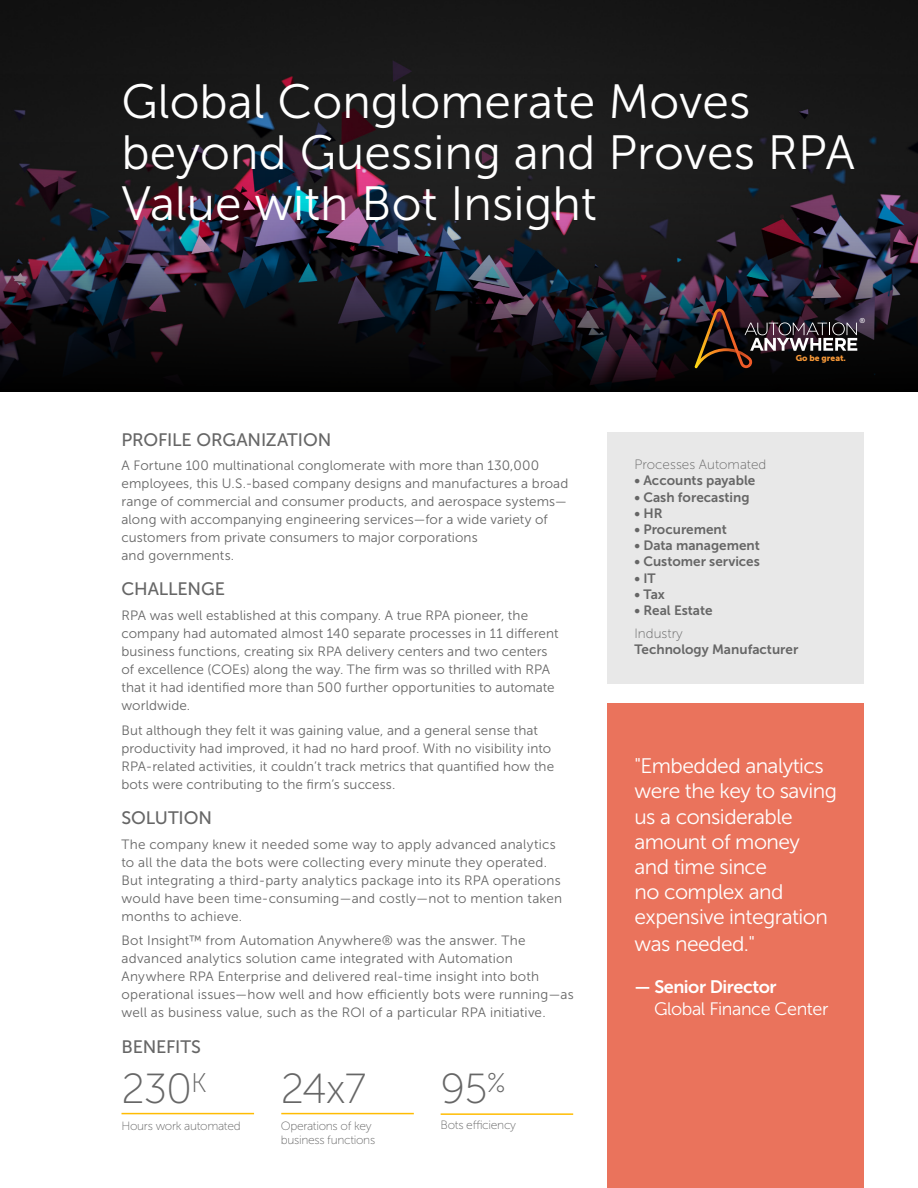
<style>
.page{position:relative;width:918px;height:1188px;background:#fff}
.page>*{position:absolute;margin:0;border:0;box-sizing:border-box;transform-origin:0 0}
.t1{font:48px/51px "Museo Sans 300";color:#fff}
.t2{font:42px "Museo Sans 100";letter-spacing:-.025em;color:#666}
.Quote__Text{font:21px/25.5px "Museo Sans 300";letter-spacing:-.025em;color:#fff}
.Paragraph_Style_1{font:18px "Museo Sans 500";letter-spacing:-.005em;color:#666}
.Quote__Text-2{font:18px/21.6px "Museo Sans 300";letter-spacing:-.025em;color:#fff}
.Paragraph_Style_1-2{font:13.5px/18px "Museo Sans 300";letter-spacing:.01em;color:#666}
.Snap__Text{font:13.5px "Museo Sans 700";color:#666}
.Snap__Header{font:13.5px "Museo Sans 100";color:#666}
.t3{font:12px/14.4px "Museo Sans 100";letter-spacing:-.025em;color:#666}
.t4{font:8.4px "Museo Sans 900";color:#f79837}
.t5{font:7.05px "Museo Sans 500";color:#fff}
.s1{font-family:"Museo Sans 700"}
</style>
<div class="page">
<svg style="left:0;top:0;width:918px;height:392px;background:#1b191f"></svg>
<svg style="left:694px;top:309px;width:163px;height:59px;background:#372c2c"></svg>
<div style="left:608px;top:432px;width:256px;height:252px;background:#e8e8e8"></div>
<hr style="left:441px;top:1113px;width:132px;height:2px;background:#ffbc03">
<hr style="left:281px;top:1113px;width:133px;height:1px;background:#ffbc03">
<hr style="left:122px;top:1113px;width:132px;height:1px;background:#ffbc03">
<div style="left:608px;top:704px;width:256px;height:484px;background:#ea735c"></div>
<p class="t1" style="left:122px;top:76px;width:735px">Global Conglomerate Moves beyond Guessing and Proves RPA<br>Value with Bot Insight</p>
<p class="Paragraph_Style_1" style="left:122px;top:429px;width:211px">PROFILE ORGANIZATION</p>
<p class="Paragraph_Style_1-2" style="left:122px;top:457px;width:448px">A Fortune 100 multinational conglomerate with more than 130,000 employees, this U.S.-based company designs and manufactures a broad range of commercial and consumer products, and aerospace systems— along with accompanying engineering services—for a wide variety of customers from private consumers to major corporations<br>and governments.</p>
<p class="Paragraph_Style_1" style="left:122px;top:579px;width:105px">CHALLENGE</p>
<p class="Paragraph_Style_1-2" style="left:122px;top:607px;width:439px">RPA was well established at this company. A true RPA pioneer, the company had automated almost 140 separate processes in 11 different business functions, creating six RPA delivery centers and two centers of excellence (COEs) along the way. The firm was so thrilled with RPA that it had identified more than 500 further opportunities to automate worldwide.</p>
<p class="Paragraph_Style_1-2" style="left:122px;top:721px;width:434px">But although they felt it was gaining value, and a general sense that productivity had improved, it had no hard proof. With no visibility into RPA-related activities, it couldn’t track metrics that quantified how the bots were contributing to the firm’s success.</p>
<p class="Paragraph_Style_1" style="left:122px;top:808px;width:92px">SOLUTION</p>
<p class="Paragraph_Style_1-2" style="left:122px;top:835px;width:442px">The company knew it needed some way to apply advanced analytics to all the data the bots were collecting every minute they operated.<br>But integrating a third-party analytics package into its RPA operations would have been time-consuming—and costly—not to mention taken months to achieve.</p>
<p class="Paragraph_Style_1-2" style="left:122px;top:932px;width:454px">Bot Insight™ from Automation Anywhere® was the answer. The advanced analytics solution came integrated with Automation Anywhere RPA Enterprise and delivered real-time insight into both operational issues—how well and how efficiently bots were running—as well as business value, such as the ROI of a particular RPA initiative.</p>
<p class="Paragraph_Style_1" style="left:122px;top:1036px;width:81px">BENEFITS</p>
<p class="t2" style="left:122px;top:1066px;width:87px">230<sup>K</sup></p>
<p class="t3" style="left:122px;top:1119px;width:121px">Hours work automated</p>
<p class="t2" style="left:281px;top:1066px;width:87px">24x7</p>
<p class="t3" style="left:281px;top:1119px;width:96px">Operations of key business functions</p>
<p class="t2" style="left:441px;top:1066px;width:66px">95<sup>%</sup></p>
<p class="t3" style="left:441px;top:1118px;width:77px">Bots efficiency</p>
<p class="t4" style="left:796px;top:353px;width:52px">Go be great.</p>
<p class="t5" style="left:859px;top:317px;width:7px">®</p>
<p class="Snap__Header" style="left:634px;top:457px;width:133px">Processes Automated</p>
<p class="Snap__Text" style="left:634px;top:473px;width:122px">• Accounts payable</p>
<p class="Snap__Text" style="left:634px;top:489px;width:117px">• Cash forecasting</p>
<p class="Snap__Text" style="left:634px;top:506px;width:30px">• HR</p>
<p class="Snap__Text" style="left:634px;top:522px;width:94px">• Procurement</p>
<p class="Snap__Text" style="left:634px;top:538px;width:127px">• Data management</p>
<p class="Snap__Text" style="left:634px;top:554px;width:127px">• Customer services</p>
<p class="Snap__Text" style="left:634px;top:570px;width:23px">• IT</p>
<p class="Snap__Text" style="left:634px;top:587px;width:32px">• Tax</p>
<p class="Snap__Text" style="left:634px;top:603px;width:80px">• Real Estate</p>
<p class="Snap__Header" style="left:634px;top:626px;width:50px">Industry</p>
<p class="Snap__Text" style="left:634px;top:642px;width:165px">Technology Manufacturer</p>
<p class="Quote__Text" style="left:634px;top:753px;width:204px">"Embedded analytics were the key to saving us a considerable amount of money and time since<br>no complex and expensive integration was needed."</p>
<p class="Quote__Text-2" style="left:654px;top:976px;width:176px;text-indent:-20px"><span class="s1">— Senior Director<br></span>Global Finance Center</p>
</div>
